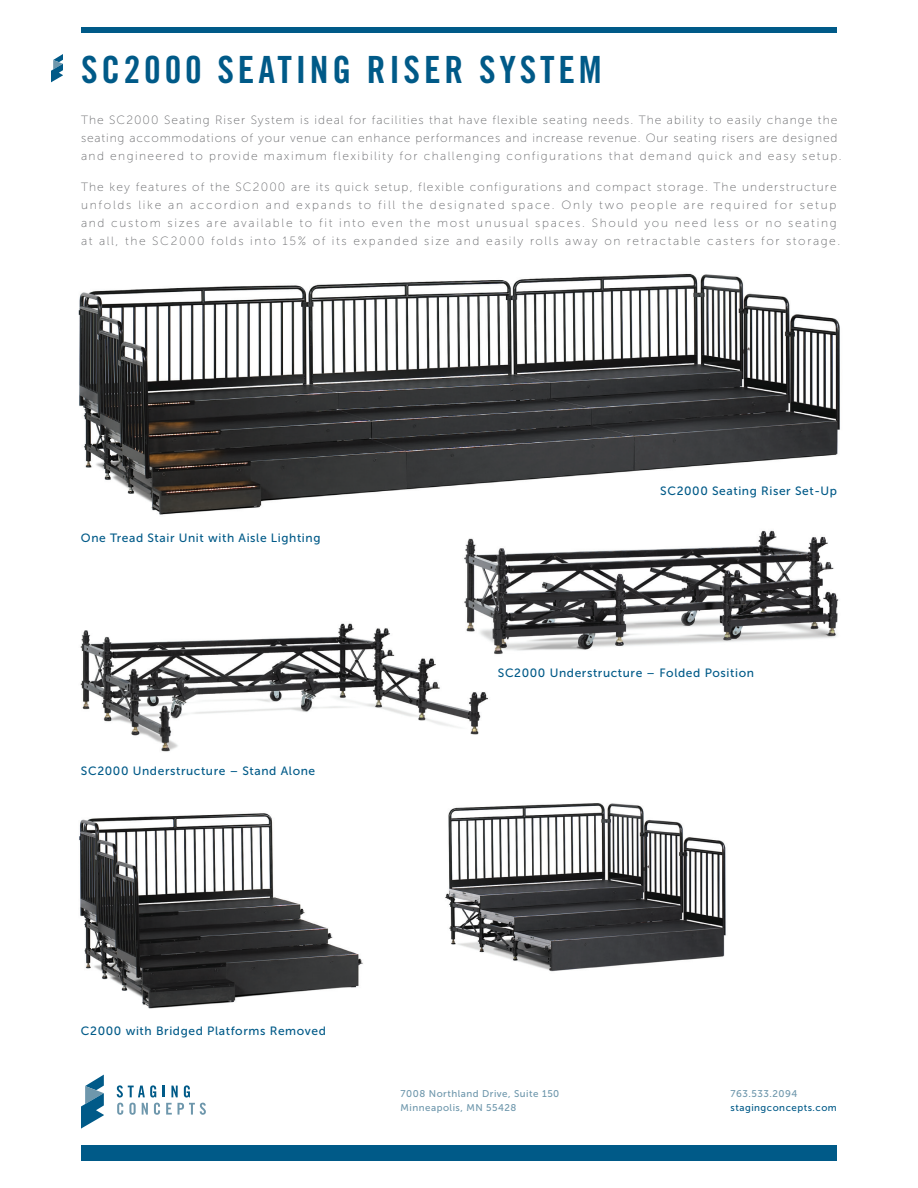
<style>
.page{position:relative;width:918px;height:1188px;background:#fff}
.page>*{position:absolute;margin:0;border:0;box-sizing:border-box;transform-origin:0 0}
.t1{font:37.5px "Trade Gothic Bold Cond Twenty";letter-spacing:.1em;color:#005a88}
.t2{font:12px/18px "Museo Sans 100";letter-spacing:.12em;color:#6c6d70}
.t3{font:12px/18px "Museo Sans 100";letter-spacing:.085em;color:#6c6d70}
.t4{font:12px "Museo Sans 500";letter-spacing:.05em;color:#005a88}
.t5{font:9.75px/14.2px "Museo Sans 500";letter-spacing:.05em;color:#6e97ac}
.t6{font:9.75px "Museo Sans 500";letter-spacing:.05em;color:#005a88}
</style>
<div class="page">
<img style="left:79px;top:803px;width:647px;height:206px">
<img style="left:78px;top:273px;width:762px;height:242px">
<img style="left:80px;top:623px;width:408px;height:129px">
<img style="left:446px;top:530px;width:393px;height:132px">
<div style="left:81px;top:1145px;width:756px;height:16px;background:#005a88"></div>
<svg style="left:81px;top:1075px;width:23px;height:54px"></svg>
<svg style="left:117px;top:1085px;width:89px;height:30px"></svg>
<svg style="left:51px;top:54px;width:12px;height:28px"></svg>
<div style="left:81px;top:27px;width:756px;height:5px;background:#005a88"></div>
<h1 class="t1" style="left:81px;top:47px;width:522px">SC2000 SEATING RISER SYSTEM</h1>
<p class="t3" style="left:81px;top:111px;width:762px">The SC2000 Seating Riser System is ideal for facilities that have flexible seating needs. The ability to easily change the seating accommodations of your venue can enhance performances and increase revenue. Our seating risers are designed and engineered to provide maximum flexibility for challenging configurations that demand quick and easy setup.</p>
<p class="t2" style="left:81px;top:178px;width:761px">The key features of the SC2000 are its quick setup, flexible configurations and compact storage. The understructure unfolds like an accordion and expands to fill the designated space. Only two people are required for setup and custom sizes are available to fit into even the most unusual spaces. Should you need less or no seating at all, the SC2000 folds into 15% of its expanded size and easily rolls away on retractable casters for storage.</p>
<p class="t4" style="left:81px;top:532px;width:241px">One Tread Stair Unit with Aisle Lighting</p>
<p class="t4" style="left:81px;top:764px;width:236px">SC2000 Understructure – Stand Alone</p>
<p class="t4" style="left:660px;top:485px;width:178px">SC2000 Seating Riser Set-Up</p>
<p class="t4" style="left:498px;top:666px;width:258px">SC2000 Understructure – Folded Position</p>
<p class="t4" style="left:81px;top:1024px;width:247px">C2000 with Bridged Platforms Removed</p>
<p class="t5" style="left:401px;top:1087px;width:160px">7008 Northland Drive, Suite 150<br>Minneapolis, MN 55428</p>
<p class="t5" style="left:731px;top:1087px;width:68px">763.533.2094</p>
<p class="t6" style="left:731px;top:1103px;width:108px">stagingconcepts.com</p>
</div>
